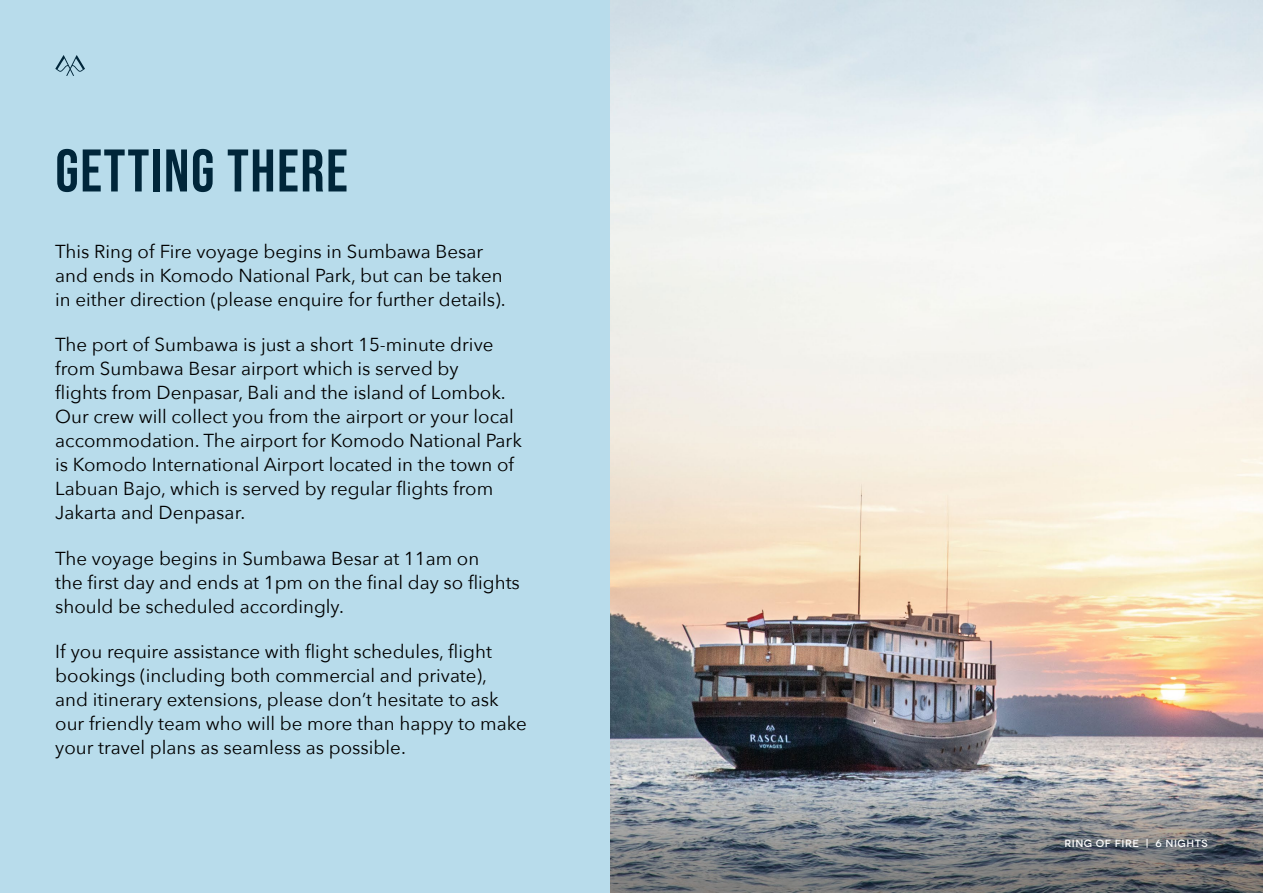
<style>
.page{position:relative;width:1263px;height:893px;background:#fff}
.page>*{position:absolute;margin:0;border:0;box-sizing:border-box;transform-origin:0 0}
.t1{font:60px "Bebas Neue";letter-spacing:.025em;color:#00263a}
.t2{font:18.75px/24px "Avenir Next";color:#000}
.t3{font:500 10.5px "Novecentowide";letter-spacing:.05em;color:#fff}
</style>
<div class="page">
<div style="left:0;top:0;width:610px;height:893px;background:#b8dceb"></div>
<img style="left:610px;top:0;width:653px;height:663px">
<img style="left:610px;top:663px;width:653px;height:230px">
<svg style="left:55px;top:55px;width:30px;height:21px"></svg>
<h1 class="t1" style="left:55px;top:137px;width:294px">GETTING THERE</h1>
<p class="t2" style="left:55px;top:239px;width:452px">This Ring of Fire voyage begins in Sumbawa Besar and ends in Komodo National Park, but can be taken in either direction (please enquire for further details).</p>
<p class="t2" style="left:55px;top:332px;width:468px">The port of Sumbawa is just a short 15-minute drive from Sumbawa Besar airport which is served by<br>flights from Denpasar, Bali and the island of Lombok.<br>Our crew will collect you from the airport or your local accommodation. The airport for Komodo National Park is Komodo International Airport located in the town of Labuan Bajo, which is served by regular flights from Jakarta and Denpasar.</p>
<p class="t2" style="left:55px;top:545px;width:466px">The voyage begins in Sumbawa Besar at 11am on<br>the first day and ends at 1pm on the final day so flights should be scheduled accordingly.</p>
<p class="t2" style="left:55px;top:638px;width:473px">If you require assistance with flight schedules, flight bookings (including both commercial and private),<br>and itinerary extensions, please don’t hesitate to ask our friendly team who will be more than happy to make your travel plans as seamless as possible.</p>
<p class="t3" style="left:1064px;top:837px;width:145px">RING OF FIRE | 6 NIGHTS</p>
</div>
